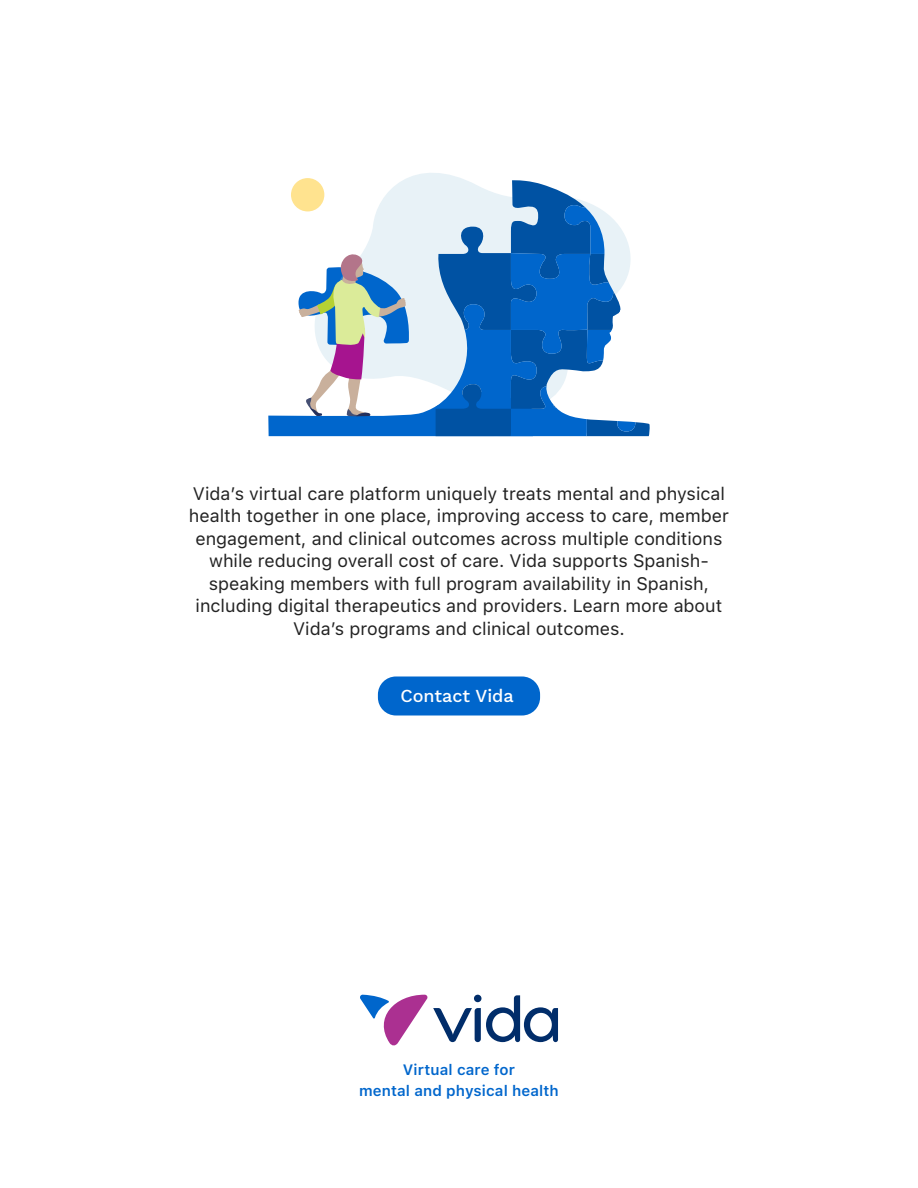
<style>
.page{position:relative;width:918px;height:1188px;background:#fff}
.page>*{position:absolute;margin:0;border:0;box-sizing:border-box;transform-origin:0 0}
.t1{font:18px/22.5px "SF Pro Text";color:#232323;text-align:center}
.t2{font:500 18px "Work Sans";color:#fff}
.t3{font:600 15px/21px "SF Pro Text";letter-spacing:.01em;color:#06c;text-align:center}
</style>
<div class="page">
<div style="left:378px;top:676px;width:162px;height:40px;background:#06c;border-radius:18px"></div>
<svg style="left:268px;top:180px;width:382px;height:256px"></svg>
<svg style="left:360px;top:995px;width:198px;height:51px"></svg>
<p class="t1" style="left:189px;top:482px;width:542px">Vida’s virtual care platform uniquely treats mental and physical health together in one place, improving access to care, member engagement, and clinical outcomes across multiple conditions while reducing overall cost of care. Vida supports Spanish&shy;speaking members with full program availability in Spanish, including digital therapeutics and providers. Learn more about Vida’s programs and clinical outcomes.</p>
<p class="t2" style="left:400px;top:682px;width:115px">Contact Vida</p>
<p class="t3" style="left:359px;top:1059px;width:201px">Virtual care for<br>mental and physical health</p>
</div>
